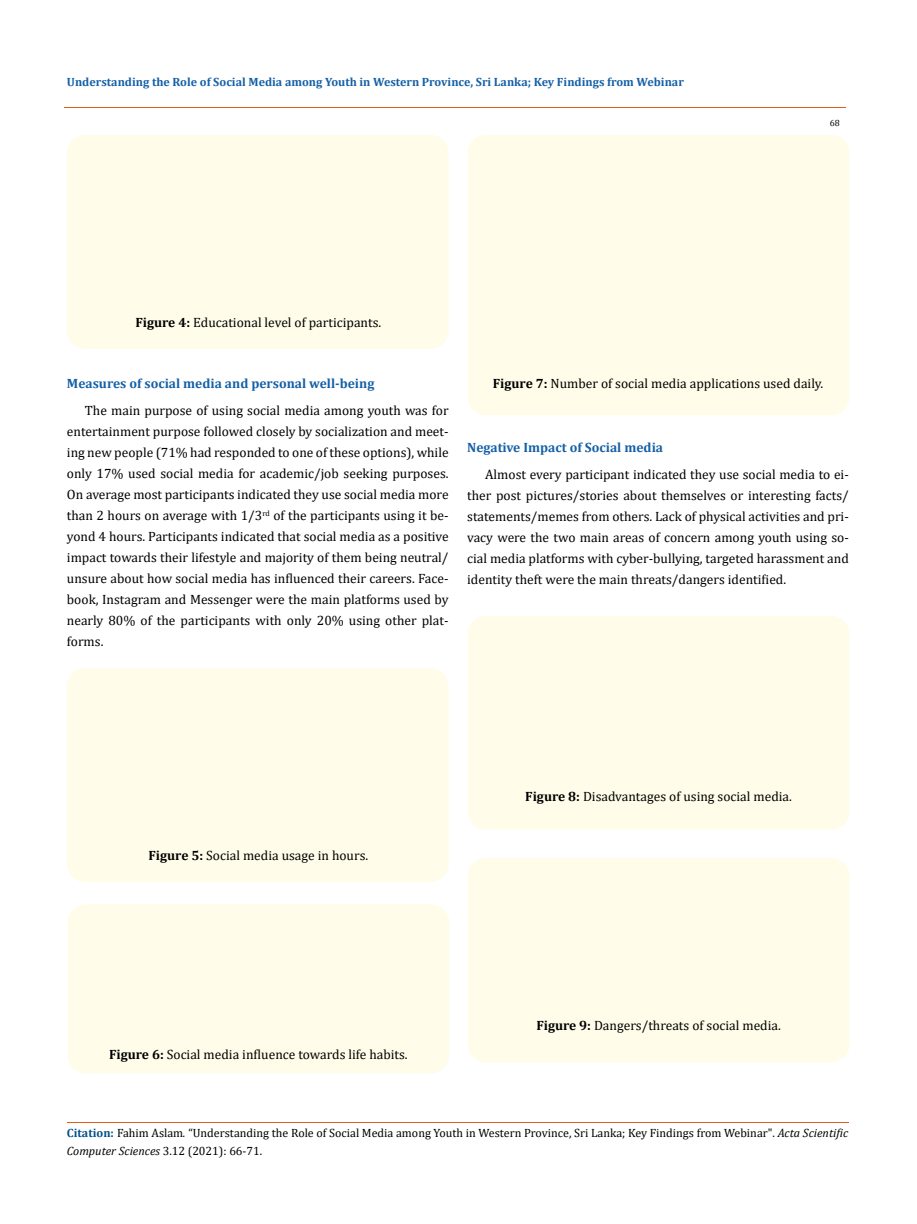
<style>
.page{position:relative;width:917px;height:1224px;background:#fff}
.page>*{position:absolute;margin:0;border:0;box-sizing:border-box;transform-origin:0 0}
.t1{font:13.5px/21px "Cambria";color:#000;text-align:justify}
.t2{font:700 13.5px "Cambria";color:#1560a6}
.t3{font:12px/18px "Cambria";color:#000}
.t4{font:700 12px "Cambria";color:#1560a6}
.t5{font:9px "Cambria";color:#000}
.s1{font-weight:700}
.s2{font-weight:700;color:#035089}
.s3{font-style:italic}
</style>
<div class="page">
<div style="left:67px;top:135px;width:381px;height:214px;background:#fffde9;border-radius:18px"></div>
<div style="left:67px;top:668px;width:381px;height:214px;background:#fffde9;border-radius:18px"></div>
<div style="left:68px;top:904px;width:381px;height:169px;background:#fffde9;border-radius:18px"></div>
<div style="left:468px;top:135px;width:381px;height:280px;background:#fffde9;border-radius:18px"></div>
<div style="left:468px;top:616px;width:381px;height:214px;background:#fffde9;border-radius:18px"></div>
<div style="left:468px;top:858px;width:381px;height:204px;background:#fffde9;border-radius:18px"></div>
<hr style="left:64px;top:108px;width:781px;height:1px;background:#e05d1a">
<hr style="left:67px;top:1122px;width:781px;height:1px;background:#e05d1a">
<p class="t4" style="left:67px;top:73px;width:618px">Understanding the Role of Social Media among Youth in Western Province, Sri Lanka; Key Findings from Webinar</p>
<p class="t1" style="left:135px;top:312px;width:247px"><span class="s1">Figure 4:</span> Educational level of participants.</p>
<p class="t5" style="left:829px;top:118px;width:11px">68</p>
<p class="t2" style="left:67px;top:374px;width:309px">Measures of social media and personal well-being</p>
<p class="t1" style="left:67px;top:400px;width:383px;text-indent:18px">The main purpose of using social media among youth was for entertainment purpose followed closely by socialization and meet&shy;ing new people (71% had responded to one of these options), while only 17% used social media for academic/job seeking purposes.<br>On average most participants indicated they use social media more than 2 hours on average with 1/3<sup>rd</sup> of the participants using it be&shy;yond 4 hours. Participants indicated that social media as a positive impact towards their lifestyle and majority of them being neutral/ unsure about how social media has influenced their careers. Face&shy;book, Instagram and Messenger were the main platforms used by nearly 80% of the participants with only 20% using other plat&shy;forms.</p>
<p class="t1" style="left:493px;top:373px;width:332px"><span class="s1">Figure 7:</span> Number of social media applications used daily.</p>
<p class="t2" style="left:467px;top:437px;width:197px">Negative Impact of Social media</p>
<p class="t1" style="left:467px;top:463px;width:383px;text-indent:18px">Almost every participant indicated they use social media to ei&shy;ther post pictures/stories about themselves or interesting facts/ statements/memes from others. Lack of physical activities and pri&shy;vacy were the two main areas of concern among youth using so&shy;cial media platforms with cyber-bullying, targeted harassment and identity theft were the main threats/dangers identified.</p>
<p class="t1" style="left:148px;top:845px;width:221px"><span class="s1">Figure 5:</span> Social media usage in hours.</p>
<p class="t1" style="left:525px;top:786px;width:268px"><span class="s1">Figure 8:</span> Disadvantages of using social media.</p>
<p class="t1" style="left:109px;top:1044px;width:300px"><span class="s1">Figure 6:</span> Social media influence towards life habits.</p>
<p class="t1" style="left:536px;top:1015px;width:246px"><span class="s1">Figure 9:</span> Dangers/threats of social media.</p>
<p class="t3" style="left:67px;top:1124px;width:783px"><span class="s2">Citation:</span> Fahim Aslam<span class="s3">.</span> “Understanding the Role of Social Media among Youth in Western Province, Sri Lanka; Key Findings from Webinar". <span class="s3">Acta Scientific<br>Computer Sciences</span> 3.12 (2021): 66-71.</p>
</div>
